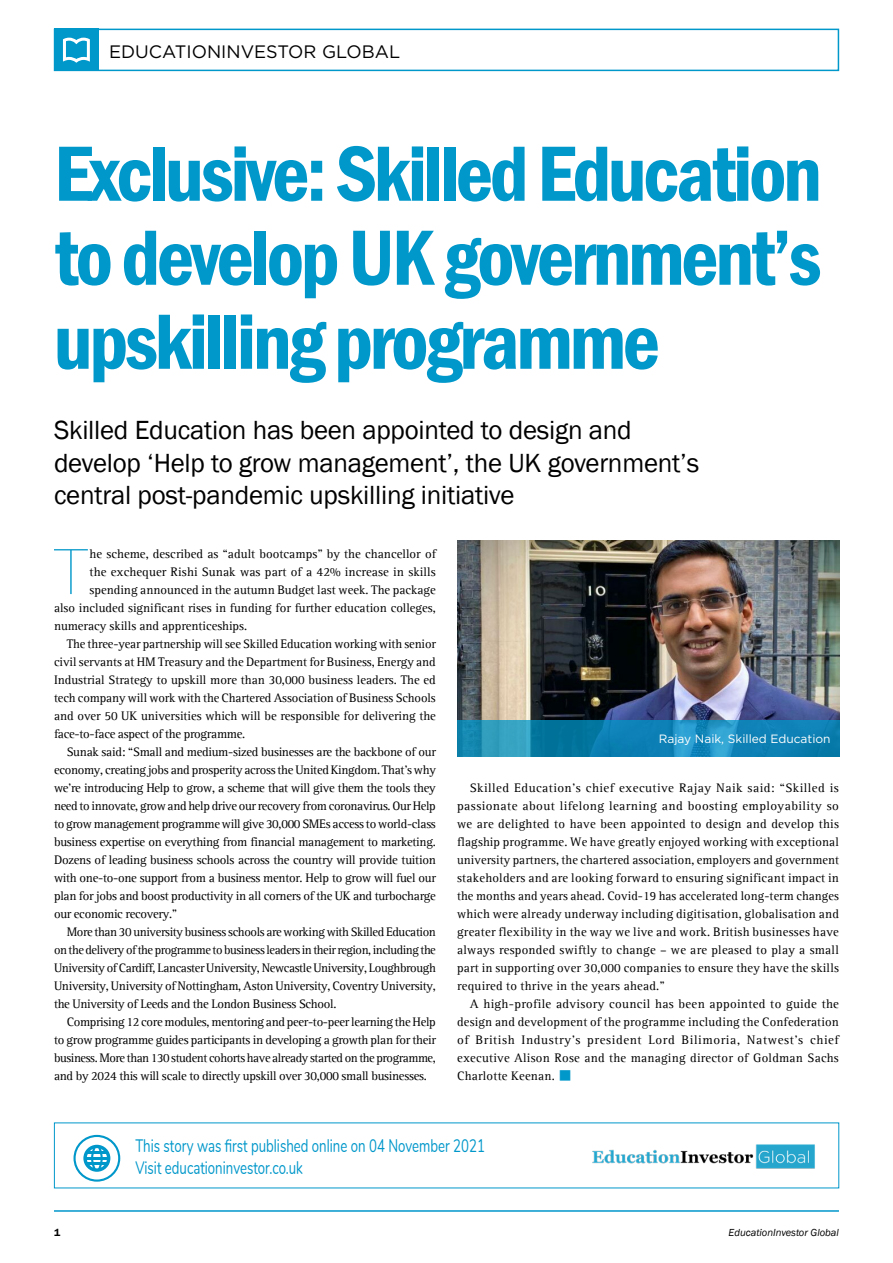
<style>
.page{position:relative;width:893px;height:1263px;background:#fff}
.page>*{position:absolute;margin:0;border:0;box-sizing:border-box;transform-origin:0 0}
.t1{font:600 condensed 81px/84px "Franklin Gothic";letter-spacing:-.04em;color:#0097ca;text-align:justify}
.t2{font:100 64.2px "Gotham";color:#0097ca}
.t3{font:27px/32.4px "Franklin Gothic";letter-spacing:-.01em;color:#000}
.t4{font:18px/21.6px "Nunito";color:#0097ca;scale:.74 1}
.t5{font:18px "Gotham";color:#000}
.t6{font:12.75px/18px "Agfa Rotis Serif";letter-spacing:-.02em;color:#000;text-align:justify}
.t7{font:12.75px "Agfa Rotis Serif";color:#000}
.t8{font:12.75px "Agfa Rotis Serif";letter-spacing:.005em;color:#000}
.t9{font:12px "Gotham";color:#fff}
.t10{font:italic 10.5px "Franklin Gothic";color:#000}
.t11{font:600 10.5px "Franklin Gothic";color:#000}
.s1{color:#0097ca}
</style>
<div class="page">
<div style="left:54px;top:29px;width:785px;height:42px;background:#fff;border:2px solid #0097ca"></div>
<div style="left:54px;top:29px;width:45px;height:42px;background:#0097ca"></div>
<svg style="left:63px;top:37px;width:27px;height:26px"></svg>
<hr style="left:54px;top:1210px;width:785px;height:2px;background:#0097ca">
<svg style="left:74px;top:1135px;width:46px;height:47px"></svg>
<img style="left:592px;top:1144px;width:223px;height:25px">
<img style="left:457px;top:540px;width:382px;height:180px">
<svg style="left:457px;top:720px;width:382px;height:36px;background:#1386b4"></svg>
<h3 class="t5" style="left:109px;top:41px;width:293px">EDUCATIONINVESTOR GLOBAL</h3>
<h1 class="t1" style="left:54px;top:131px;width:769px">Exclusive: Skilled Education to develop UK government’s upskilling programme</h1>
<h3 class="t3" style="left:54px;top:415px;width:647px">Skilled Education has been appointed to design and develop ‘Help to grow management’, the UK government’s central post-pandemic upskilling initiative</h3>
<h2 class="t2" style="left:52px;top:532px;width:39px">T</h2>
<p class="t8" style="left:90px;top:547px;width:348px">he scheme, described as “adult bootcamps” by the chancellor of</p>
<p class="t8" style="left:90px;top:565px;width:348px">the exchequer Rishi Sunak was part of a 42% increase in skills</p>
<p class="t7" style="left:90px;top:583px;width:348px">spending announced in the autumn Budget last week. The package</p>
<p class="t7" style="left:54px;top:601px;width:383px">also included significant rises in funding for further education colleges,</p>
<p class="t7" style="left:54px;top:619px;width:195px">numeracy skills and apprenticeships.</p>
<p class="t6" style="left:67px;top:635px;width:371px">The three-year partnership will see Skilled Education working with senior</p>
<p class="t6" style="left:54px;top:653px;width:383px">civil servants at HM Treasury and the Department for Business, Energy and</p>
<p class="t7" style="left:54px;top:673px;width:383px">Industrial Strategy to upskill more than 30,000 business leaders. The ed</p>
<p class="t6" style="left:54px;top:689px;width:383px">tech company will work with the Chartered Association of Business Schools</p>
<p class="t7" style="left:54px;top:709px;width:383px">and over 50 UK universities which will be responsible for delivering the</p>
<p class="t6" style="left:54px;top:725px;width:193px">face-to-face aspect of the programme.</p>
<p class="t6" style="left:67px;top:743px;width:371px">Sunak said: “Small and medium-sized businesses are the backbone of our</p>
<p class="t6" style="left:54px;top:761px;width:383px">economy, creating jobs and prosperity across the United Kingdom. That’s why</p>
<p class="t6" style="left:54px;top:779px;width:383px">we’re introducing Help to grow, a scheme that will give them the tools they</p>
<p class="t6" style="left:54px;top:797px;width:383px">need to innovate, grow and help drive our recovery from coronavirus. Our Help</p>
<p class="t6" style="left:54px;top:815px;width:383px">to grow management programme will give 30,000 SMEs access to world-class</p>
<p class="t6" style="left:54px;top:833px;width:383px">business expertise on everything from financial management to marketing.</p>
<p class="t6" style="left:54px;top:851px;width:383px">Dozens of leading business schools across the country will provide tuition</p>
<p class="t6" style="left:54px;top:869px;width:383px">with one-to-one support from a business mentor. Help to grow will fuel our</p>
<p class="t6" style="left:54px;top:887px;width:383px">plan for jobs and boost productivity in all corners of the UK and turbocharge</p>
<p class="t6" style="left:54px;top:905px;width:125px">our economic recovery.”</p>
<p class="t6" style="left:67px;top:923px;width:371px">More than 30 university business schools are working with Skilled Education</p>
<p class="t6" style="left:54px;top:941px;width:383px">on the delivery of the programme to business leaders in their region, including the</p>
<p class="t6" style="left:54px;top:959px;width:383px">University of Cardiff, Lancaster University, Newcastle University, Loughbrough</p>
<p class="t6" style="left:54px;top:977px;width:383px">University, University of Nottingham, Aston University, Coventry University,</p>
<p class="t6" style="left:54px;top:995px;width:284px">the University of Leeds and the London Business School.</p>
<p class="t6" style="left:67px;top:1013px;width:371px">Comprising 12 core modules, mentoring and peer-to-peer learning the Help</p>
<p class="t6" style="left:54px;top:1031px;width:383px">to grow programme guides participants in developing a growth plan for their</p>
<p class="t6" style="left:54px;top:1049px;width:383px">business. More than 130 student cohorts have already started on the programme,</p>
<p class="t6" style="left:54px;top:1067px;width:374px">and by 2024 this will scale to directly upskill over 30,000 small businesses.</p>
<p class="t9" style="left:659px;top:732px;width:173px">Rajay Naik, Skilled Education</p>
<p class="t6" style="left:457px;top:779px;width:383px;text-indent:13px">Skilled Education’s chief executive Rajay Naik said: “Skilled is passionate about lifelong learning and boosting employability so we are delighted to have been appointed to design and develop this flagship programme. We have greatly enjoyed working with exceptional university partners, the chartered association, employers and government stakeholders and are looking forward to ensuring significant impact in the months and years ahead. Covid-19 has accelerated long-term changes which were already underway including digitisation, globalisation and greater flexibility in the way we live and work. British businesses have always responded swiftly to change – we are pleased to play a small part in supporting over 30,000 companies to ensure they have the skills required to thrive in the years ahead.”</p>
<p class="t6" style="left:457px;top:995px;width:383px;text-indent:13px">A high-profile advisory council has been appointed to guide the design and development of the programme including the Confederation of British Industry’s president Lord Bilimoria, Natwest’s chief executive Alison Rose and the managing director of Goldman Sachs Charlotte Keenan. <span class="s1">■</span></p>
<h3 class="t4" style="left:135px;top:1134px;width:474px">This story was first published online on 04 November 2021<br>Visit educationinvestor.co.uk</h3>
<p class="t11" style="left:54px;top:1226px;width:8px">1</p>
<p class="t10" style="left:728px;top:1226px;width:112px">EducationInvestor Global</p>
</div>
